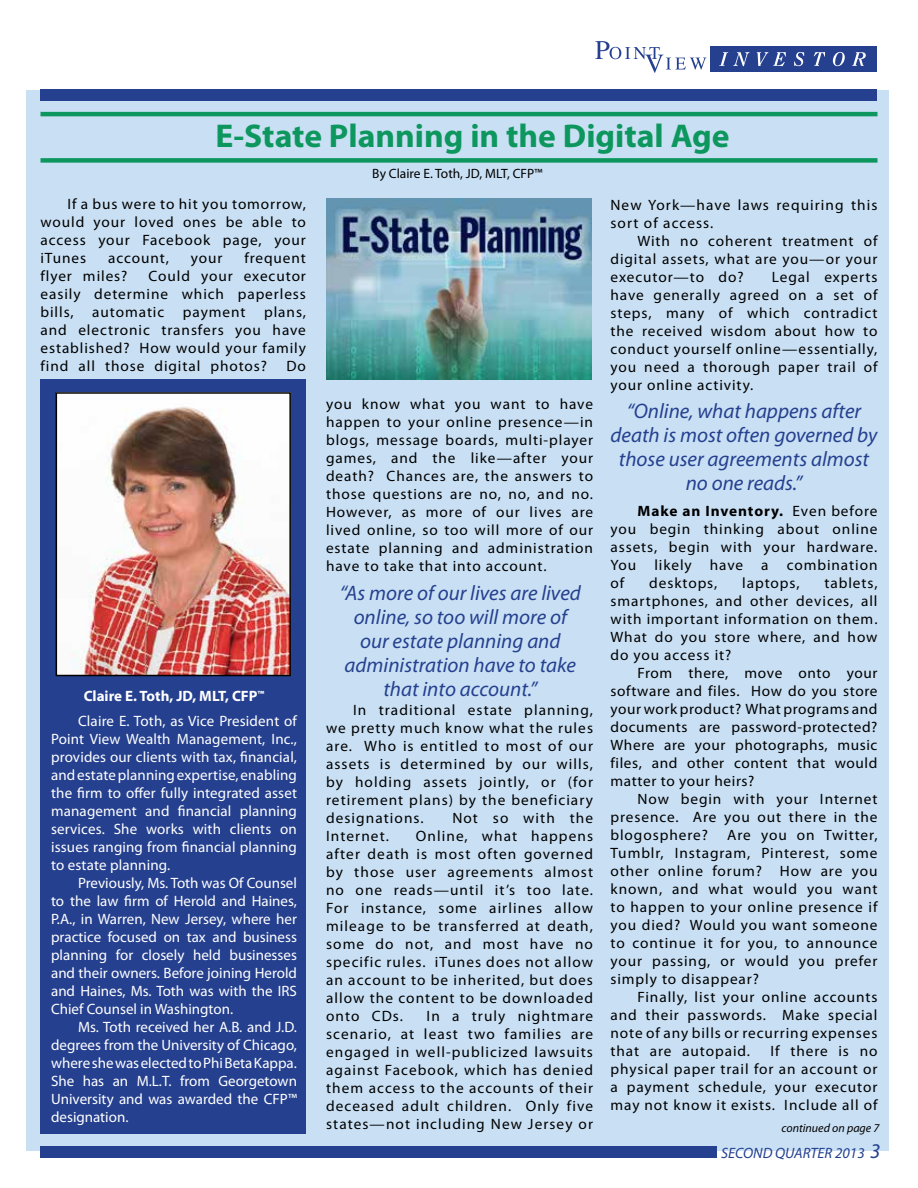
<style>
.page{position:relative;width:918px;height:1188px;background:#fff}
.page>*{position:absolute;margin:0;border:0;box-sizing:border-box;transform-origin:0 0}
.t1{font:700 33px "Myriad Pro";color:#0d975e}
.t2{font:italic 21px/24px "Myriad Pro";color:#25408f;text-align:center}
.t3{font:15px/18px "Myriad Pro";letter-spacing:.06em;color:#000;text-align:justify}
.t4{font:15px/18px "Myriad Pro";color:#fff;text-align:justify}
.t5{font:italic 15px "Myriad Pro";color:#25408f}
.t6{font:13.5px "Myriad Pro";color:#000}
.t7{font:italic 12px "Myriad Pro";color:#000}
.s1{font-weight:700}
.s2{font-size:21px}
</style>
<div class="page">
<svg style="left:595px;top:41px;width:111px;height:32px"></svg>
<div style="left:710px;top:46px;width:167px;height:26px;background:#25408f"></div>
<svg style="left:719px;top:52px;width:31px;height:14px"></svg>
<svg style="left:757px;top:52px;width:29px;height:14px"></svg>
<svg style="left:794px;top:52px;width:10px;height:14px"></svg>
<svg style="left:814px;top:52px;width:11px;height:14px"></svg>
<svg style="left:833px;top:52px;width:12px;height:14px"></svg>
<svg style="left:852px;top:52px;width:14px;height:14px"></svg>
<div style="left:26px;top:90px;width:863px;height:1061px;background:#c9e0f4"></div>
<div style="left:40px;top:89px;width:838px;height:12px;background:#25408f"></div>
<div style="left:40px;top:1146px;width:677px;height:12px;background:#25408f"></div>
<div style="left:40px;top:158px;width:838px;height:5px;background:#0d975e"></div>
<hr style="left:40px;top:112px;width:838px;height:4px;background:#0d975e">
<div style="left:40px;top:379px;width:266px;height:755px;background:#25408f"></div>
<img style="left:59px;top:395px;width:229px;height:278px">
<div style="left:56px;top:392px;width:235px;height:284px;border:2px solid #000"></div>
<img style="left:326px;top:199px;width:266px;height:181px">
<h1 class="t1" style="left:216px;top:115px;width:516px">E-State Planning in the Digital Age</h1>
<p class="t3" style="left:40px;top:195px;width:267px;text-indent:27px">If a bus were to hit you tomorrow, would your loved ones be able to access your Facebook page, your iTunes</p>
<p class="t3" style="left:108px;top:249px;width:62px">account,</p>
<p class="t3" style="left:191px;top:249px;width:33px">your</p>
<p class="t3" style="left:244px;top:249px;width:63px">frequent</p>
<p class="t3" style="left:40px;top:267px;width:88px">flyer miles?</p>
<p class="t3" style="left:40px;top:267px;width:267px;text-indent:108px">Could your executor easily determine which paperless bills, automatic payment plans, and electronic transfers you have established? How would your family find all those digital photos?</p>
<p class="t3" style="left:286px;top:357px;width:21px">Do</p>
<p class="t4" style="left:78px;top:684px;width:220px;line-height:24.8px;text-indent:6px"><span class="s1">Claire E. Toth, JD, MLT, CFP</span><sup>™<br></sup>Claire E. Toth, as Vice President of</p>
<p class="t4" style="left:51px;top:730px;width:247px">Point View Wealth Management, Inc., provides our clients with tax, financial, and estate planning expertise, enabling the firm to offer fully integrated asset management and financial planning services. She works with clients on issues ranging from financial planning to estate planning.</p>
<p class="t4" style="left:51px;top:874px;width:247px;text-indent:27px">Previously, Ms. Toth was Of Counsel to the law firm of Herold and Haines, P.A., in Warren, New Jersey, where her practice focused on tax and business planning for closely held businesses and their owners. Before joining Herold and Haines, Ms. Toth was with the IRS Chief Counsel in Washington.</p>
<p class="t4" style="left:51px;top:1018px;width:247px;text-indent:27px">Ms. Toth received her A.B. and J.D. degrees from the University of Chicago, where she was elected to Phi Beta Kappa.<br>She has an M.L.T. from Georgetown University and was awarded the CFP™ designation.</p>
<p class="t6" style="left:372px;top:165px;width:172px">By Claire E. Toth, JD, MLT, CFP™</p>
<p class="t3" style="left:326px;top:395px;width:269px">you know what you want to have happen to your online presence—in blogs, message boards, multi-player games, and the like—after your death? Chances are, the answers to those questions are no, no, and no.<br>However, as more of our lives are lived online, so too will more of our estate planning and administration have to take that into account.</p>
<h2 class="t2" style="left:340px;top:581px;width:243px">“As more of our lives are lived online, so too will more of our estate planning and administration have to take that into account.”</h2>
<p class="t3" style="left:326px;top:701px;width:269px;text-indent:27px">In traditional estate planning, we pretty much know what the rules are. Who is entitled to most of our assets is determined by our wills, by holding assets jointly, or (for retirement plans) by the beneficiary designations.</p>
<p class="t3" style="left:452px;top:809px;width:142px">Not so with the</p>
<p class="t3" style="left:326px;top:827px;width:269px;text-indent:90px">Online, what happens after death is most often governed by those user agreements almost no one reads—until it’s too late.<br>For instance, some airlines allow mileage to be transferred at death, some do not, and most have no specific rules. iTunes does not allow an account to be inherited, but does allow the content to be downloaded onto CDs.</p>
<p class="t3" style="left:326px;top:827px;width:64px">Internet.</p>
<p class="t3" style="left:326px;top:1007px;width:269px;text-indent:100px">In a truly nightmare scenario, at least two families are engaged in well-publicized lawsuits against Facebook, which has denied them access to the accounts of their deceased adult children. Only five states—not including New Jersey or</p>
<p class="t3" style="left:610px;top:196px;width:269px">New York—have laws requiring this sort of access.</p>
<p class="t3" style="left:610px;top:232px;width:268px;text-indent:27px">With no coherent treatment of digital assets, what are you—or your executor—to do?</p>
<p class="t3" style="left:610px;top:268px;width:269px;text-indent:161px">Legal experts have generally agreed on a set of steps, many of which contradict the received wisdom about how to conduct yourself online—essentially, you need a thorough paper trail of your online activity.</p>
<h2 class="t2" style="left:611px;top:399px;width:268px">“Online, what happens after death is most often governed by those user agreements almost no one reads.”</h2>
<p class="t3" style="left:610px;top:502px;width:269px;text-indent:27px"><span class="s1">Make an Inventory.</span> Even before you begin thinking about online assets, begin with your hardware.<br>You likely have a combination of</p>
<p class="t3" style="left:610px;top:574px;width:269px;text-indent:214px">tablets, smartphones, and other devices, all with important information on them.<br>What do you store where, and how do you access it?</p>
<p class="t3" style="left:610px;top:664px;width:269px;text-indent:27px">From there, move onto your software and files. How do you store your work product? What programs and documents are password-protected?<br>Where are your photographs, music files, and other content that would matter to your heirs?</p>
<p class="t3" style="left:610px;top:790px;width:269px;text-indent:27px">Now begin with your Internet presence. Are you out there in the blogosphere?</p>
<p class="t3" style="left:649px;top:574px;width:70px">desktops,</p>
<p class="t3" style="left:742px;top:574px;width:59px">laptops,</p>
<p class="t3" style="left:610px;top:826px;width:269px;text-indent:117px">Are you on Twitter, Tumblr, Instagram, Pinterest, some other online forum? How are you known, and what would you want to happen to your online presence if you died? Would you want someone to continue it for you, to announce your passing, or would you prefer simply to disappear?</p>
<p class="t3" style="left:610px;top:988px;width:269px;text-indent:27px">Finally, list your online accounts and their passwords. Make special note of any bills or recurring expenses that are autopaid.</p>
<p class="t3" style="left:610px;top:1042px;width:269px;text-indent:160px">If there is no physical paper trail for an account or a payment schedule, your executor may not know it exists. Include all of</p>
<p class="t7" style="left:781px;top:1120px;width:99px">continued on page 7</p>
<p class="t5" style="left:721px;top:1143px;width:161px">SECOND QUARTER 2013 <span class="s2">3</span></p>
</div>
